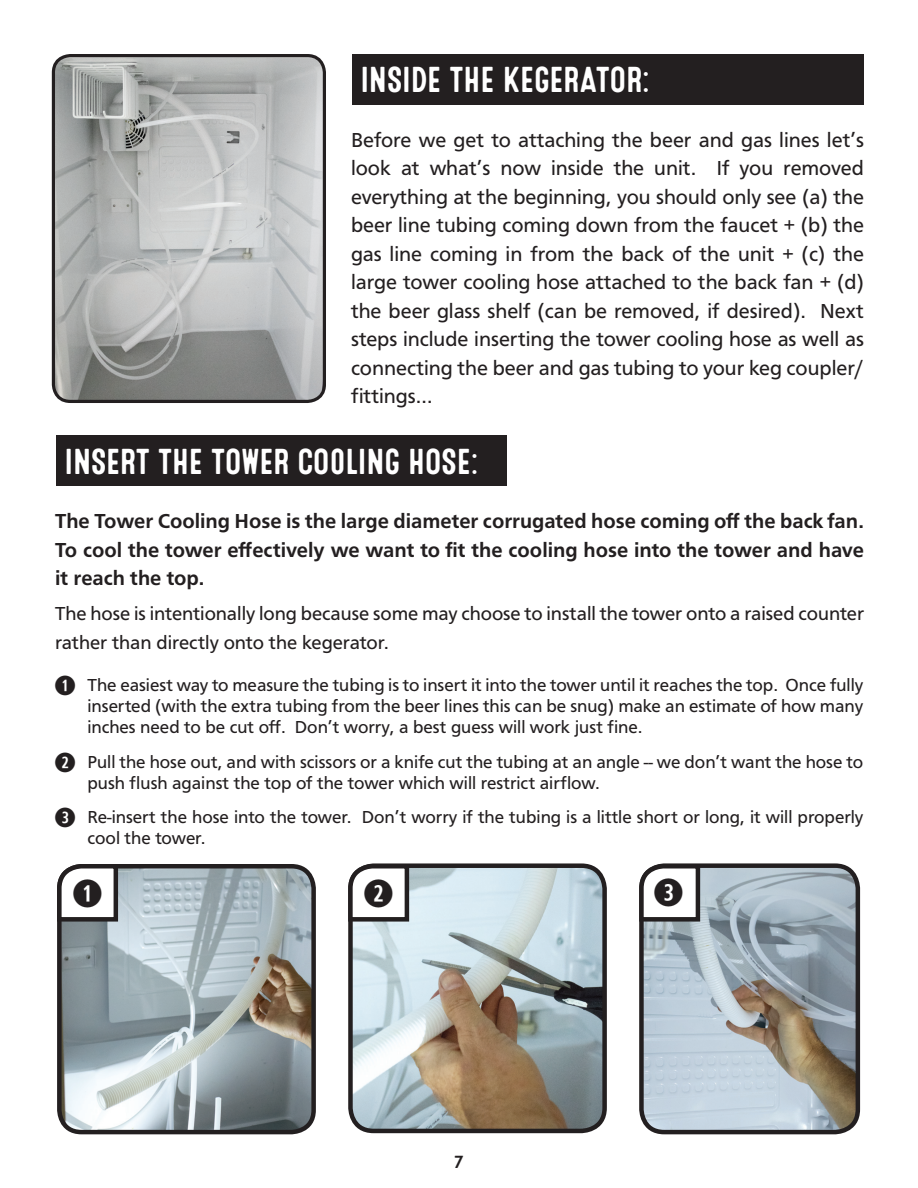
<style>
.page{position:relative;width:918px;height:1188px;background:#fff}
.page>*{position:absolute;margin:0;border:0;box-sizing:border-box;transform-origin:0 0}
.t1{font:700 38.4px "Carto Gothic Std";color:#231f20}
.t2{font:36px "Microbrew Soft One";letter-spacing:-.02em;color:#fff}
.t3{font:700 27px "Carto Gothic Std";color:#231f20}
.t4{font:21px/28.5px "Carto Gothic Std";color:#231f20;text-align:justify}
.t5{font:700 21px/28.5px "Carto Gothic Std";color:#231f20;text-align:justify}
.t6{font:19.5px/28.5px "Carto Gothic Std";color:#231f20}
.t7{font:18px/21px "Carto Gothic Std";color:#231f20}
.t8{font:700 18px "Brandon Grotesque";color:#231f20}
</style>
<div class="page">
<img style="left:644px;top:868px;width:213px;height:263px">
<div style="left:639px;top:863px;width:221px;height:271px;border:4px solid #231f20;border-radius:23px"></div>
<img style="left:353px;top:868px;width:252px;height:263px">
<div style="left:348px;top:863px;width:259px;height:270px;border:4px solid #231f20;border-radius:23px"></div>
<img style="left:62px;top:869px;width:250px;height:263px">
<div style="left:57px;top:864px;width:259px;height:270px;border:4px solid #231f20;border-radius:22px"></div>
<img style="left:53px;top:57px;width:270px;height:343px">
<div style="left:52px;top:54px;width:274px;height:349px;border:3px solid #231f20;border-radius:17px"></div>
<div style="left:352px;top:54px;width:512px;height:51px;background:#231f20"></div>
<div style="left:56px;top:435px;width:451px;height:51px;background:#231f20"></div>
<svg style="left:57px;top:864px;width:63px;height:60px"></svg>
<svg style="left:348px;top:863px;width:63px;height:61px"></svg>
<svg style="left:639px;top:863px;width:63px;height:61px"></svg>
<p class="t2" style="left:360px;top:59px;width:292px">INSIDE THE KEGERATOR:</p>
<p class="t4" style="left:351px;top:125px;width:515px">Before we get to attaching the beer and gas lines let’s look at what’s now inside the unit. If you removed everything at the beginning, you should only see (a) the beer line tubing coming down from the faucet + (b) the gas line coming in from the back of the unit + (c) the large tower cooling hose attached to the back fan + (d) the beer glass shelf (can be removed, if desired). Next steps include inserting the tower cooling hose as well as connecting the beer and gas tubing to your keg coupler/ fittings…</p>
<p class="t2" style="left:64px;top:441px;width:416px">INSERT THE TOWER COOLING HOSE:</p>
<p class="t5" style="left:55px;top:507px;width:810px">The Tower Cooling Hose is the large diameter corrugated hose coming off the back fan.<br>To cool the tower effectively we want to fit the cooling hose into the tower and have it reach the top.</p>
<p class="t6" style="left:55px;top:600px;width:810px">The hose is intentionally long because some may choose to install the tower onto a raised counter rather than directly onto the kegerator.</p>
<p class="t3" style="left:54px;top:671px;width:24px">①</p>
<p class="t3" style="left:54px;top:748px;width:24px">②</p>
<p class="t3" style="left:54px;top:803px;width:24px">③</p>
<p class="t7" style="left:87px;top:675px;width:777px;text-align:justify">The easiest way to measure the tubing is to insert it into the tower until it reaches the top. Once fully inserted (with the extra tubing from the beer lines this can be snug) make an estimate of how many inches need to be cut off. Don’t worry, a best guess will work just fine.</p>
<p class="t7" style="left:87px;top:751px;width:777px">Pull the hose out, and with scissors or a knife cut the tubing at an angle -- we don’t want the hose to push flush against the top of the tower which will restrict airflow.</p>
<p class="t7" style="left:87px;top:807px;width:777px">Re-insert the hose into the tower. Don’t worry if the tubing is a little short or long, it will properly cool the tower.</p>
<p class="t1" style="left:72px;top:872px;width:33px">①</p>
<p class="t1" style="left:363px;top:872px;width:33px">②</p>
<p class="t1" style="left:653px;top:871px;width:33px">③</p>
<p class="t8" style="left:455px;top:1149px;width:10px">7</p>
</div>
